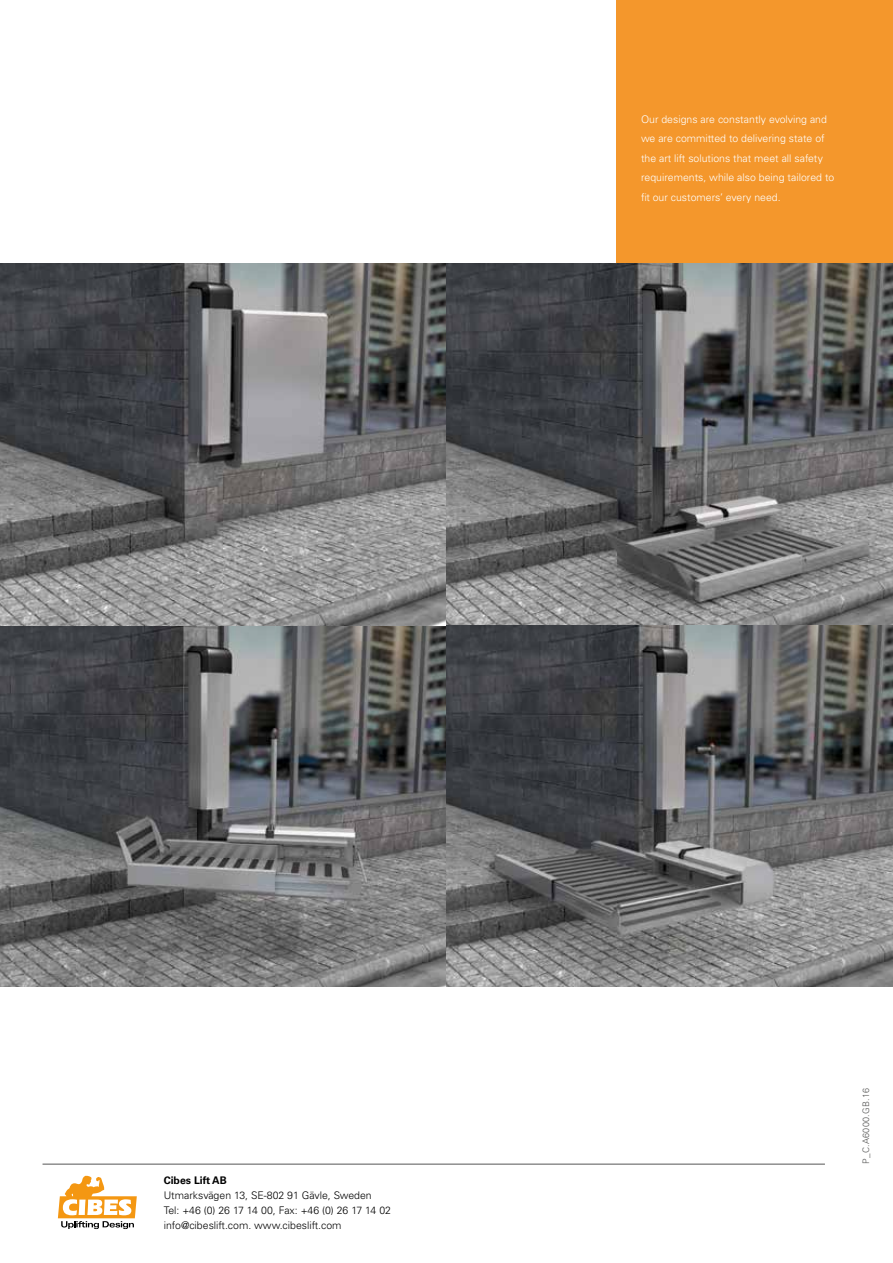
<style>
.page{position:relative;width:893px;height:1263px;background:#fff}
.page>*{position:absolute;margin:0;border:0;box-sizing:border-box;transform-origin:0 0}
.t1{font:300 10.5px/19.5px "Univers LT Std";color:#fff}
.t2{font:300 10.5px/15px "Univers LT Std";color:#000}
.t3{font:700 10.5px "Univers LT Std";color:#000}
.t4{font:300 9px "Univers LT Std";letter-spacing:.03em;color:#575756}
</style>
<div class="page">
<hr style="left:43px;top:1164px;width:782px;height:1px;background:#575756">
<div style="left:617px;top:0;width:276px;height:264px;background:#f4972c"></div>
<svg style="left:58px;top:1175px;width:79px;height:54px"></svg>
<img style="left:0;top:264px;width:893px;height:722px">
<p class="t1" style="left:641px;top:109px;width:195px">Our designs are constantly evolving and we are committed to delivering state of the art lift solutions that meet all safety requirements, while also being tailored to fit our customers’ every need.</p>
<p class="t3" style="left:164px;top:1174px;width:65px">Cibes Lift AB</p>
<p class="t2" style="left:164px;top:1188px;width:229px">Utmarksvägen 13, SE-802 91 Gävle, Sweden<br>Tel: +46 (0) 26 17 14 00, Fax: +46 (0) 26 17 14 02 info@cibeslift.com. www.cibeslift.com</p>
<p class="t4" style="left:861px;top:1164px;width:77px;rotate:-90deg">P_C.A6000.GB.16</p>
</div>
